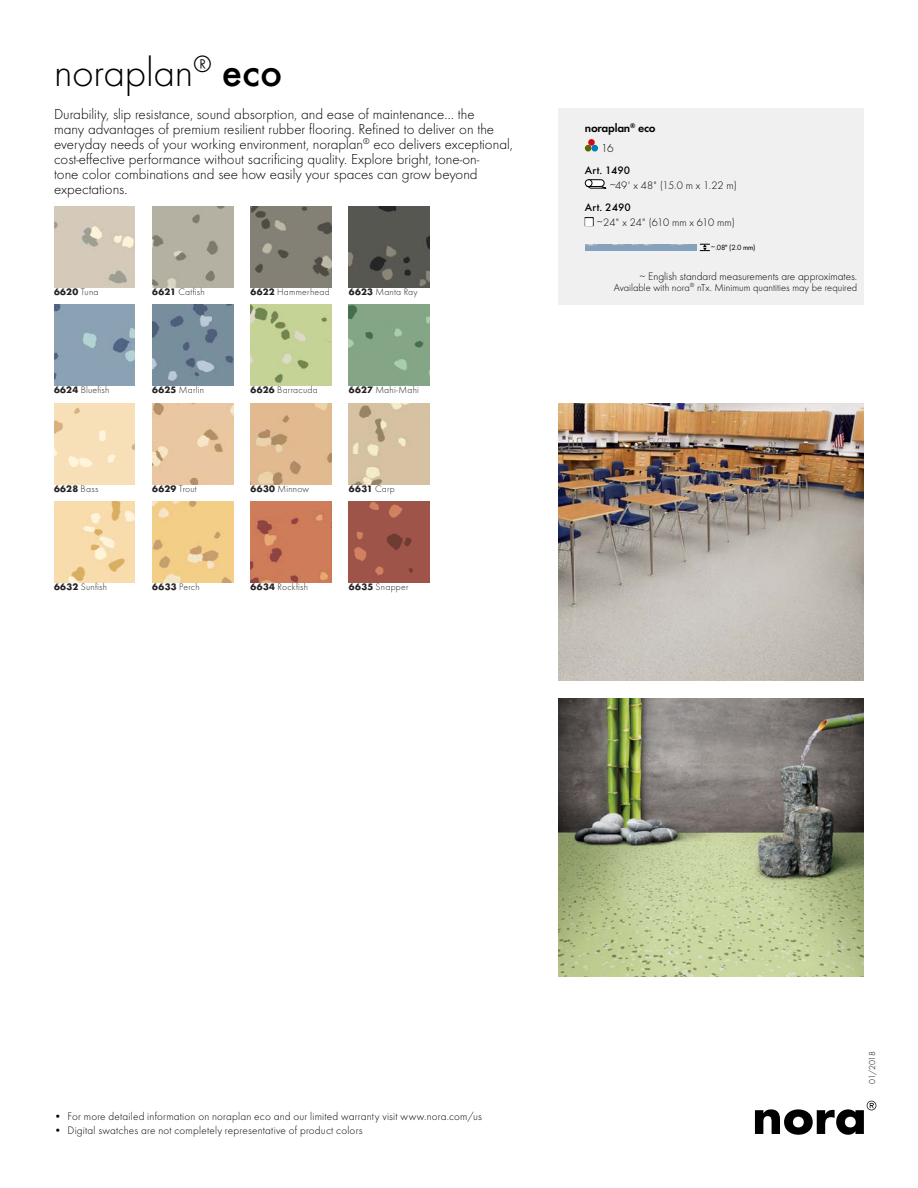
<style>
.page{position:relative;width:918px;height:1188px;background:#fff}
.page>*{position:absolute;margin:0;border:0;box-sizing:border-box;transform-origin:0 0}
.t1{font:300 42px "Futura";letter-spacing:-.005em;color:#000}
.t2{font:300 15px/15px "Futura";color:#000}
.t3{font:12px "Futura Dem";letter-spacing:-.02em;color:#000}
.t4{font:300 12px "Futura";color:#000}
.t5{font:300 11.25px "Futura";letter-spacing:.015em;color:#000}
.t6{font:300 11.25px "Futura";letter-spacing:-.015em;color:#000}
.t7{font:500 11.25px "Futura";letter-spacing:.01em;color:#000}
.t8{font:300 10.5px "Futura";color:#000}
.t9{font:300 9.75px "Futura";letter-spacing:.02em;color:#242122}
.t10{font:700 9.75px "Futura";letter-spacing:.04em;color:#242122}
.t11{font:300 9px "Futura";letter-spacing:-.04em;color:#000}
.t12{font:7.8px "Futura Boo";color:#000}
.s1{font-weight:500}
.s2{font-weight:300}
.s3{font-weight:700}
.s4{color:#fff}
</style>
<div class="page">
<img style="left:54px;top:305px;width:81px;height:81px">
<img style="left:54px;top:206px;width:81px;height:81px">
<img style="left:152px;top:206px;width:81px;height:81px">
<img style="left:152px;top:305px;width:81px;height:81px">
<img style="left:251px;top:206px;width:81px;height:81px">
<img style="left:251px;top:305px;width:81px;height:81px">
<img style="left:349px;top:206px;width:81px;height:81px">
<div style="left:349px;top:305px;width:81px;height:81px;background:#84a586"></div>
<div style="left:558px;top:108px;width:306px;height:196px;background:#f0f0f0"></div>
<img style="left:54px;top:403px;width:81px;height:81px">
<img style="left:54px;top:502px;width:81px;height:81px">
<img style="left:152px;top:403px;width:81px;height:81px">
<img style="left:152px;top:502px;width:81px;height:81px">
<img style="left:251px;top:502px;width:81px;height:81px">
<img style="left:251px;top:403px;width:81px;height:81px">
<img style="left:349px;top:403px;width:81px;height:81px">
<img style="left:349px;top:502px;width:81px;height:81px">
<img style="left:558px;top:698px;width:306px;height:278px">
<img style="left:558px;top:403px;width:306px;height:278px">
<div style="left:588px;top:139px;width:7px;height:7px;background:#d20a11;border-radius:50%"></div>
<div style="left:585px;top:145px;width:6px;height:7px;background:#5a6703;border-radius:50%"></div>
<div style="left:591px;top:145px;width:7px;height:7px;background:#007bbe;border-radius:50%"></div>
<svg style="left:585px;top:179px;width:21px;height:9px"></svg>
<div style="left:585px;top:217px;width:9px;height:9px;border:1px solid #000"></div>
<div style="left:585px;top:244px;width:112px;height:7px;background:#85a1bb"></div>
<svg style="left:585px;top:244px;width:13px;height:2px"></svg>
<svg style="left:612px;top:244px;width:13px;height:1px"></svg>
<svg style="left:632px;top:244px;width:21px;height:2px"></svg>
<svg style="left:670px;top:244px;width:18px;height:2px"></svg>
<svg style="left:700px;top:244px;width:10px;height:7px"></svg>
<svg style="left:755px;top:1101px;width:121px;height:34px"></svg>
<h1 class="t1" style="left:54px;top:48px;width:230px">noraplan<sup>®</sup> <span class="s1">eco</span></h1>
<p class="t2" style="left:54px;top:107px;width:460px">Durability, slip resistance, sound absorption, and ease of maintenance… the<br>many advantages of premium resilient rubber flooring. Refined to deliver on the everyday needs of your working environment, noraplan<sup>®</sup> eco delivers exceptional, cost-effective performance without sacrificing quality. Explore bright, tone-on-<br>tone color combinations and see how easily your spaces can grow beyond expectations.</p>
<p class="t10" style="left:54px;top:286px;width:46px">6620 <span class="s2">Tuna</span></p>
<p class="t9" style="left:152px;top:286px;width:54px"><span class="s3">6621</span> Catfish</p>
<p class="t9" style="left:251px;top:286px;width:81px"><span class="s3">6622</span> Hammerhead</p>
<p class="t9" style="left:349px;top:286px;width:70px"><span class="s3">6623</span> Manta Ray</p>
<p class="t9" style="left:54px;top:385px;width:57px"><span class="s3">6624</span> Bluefish</p>
<p class="t9" style="left:152px;top:385px;width:53px"><span class="s3">6625</span> Marlin</p>
<p class="t9" style="left:251px;top:385px;width:69px"><span class="s3">6626</span> Barracuda</p>
<p class="t9" style="left:349px;top:385px;width:72px"><span class="s3">6627</span> Mahi-Mahi</p>
<p class="t10" style="left:54px;top:483px;width:46px">6628 <span class="s2">Bass</span></p>
<p class="t9" style="left:152px;top:483px;width:46px"><span class="s3">6629</span> Trout</p>
<p class="t9" style="left:251px;top:483px;width:60px"><span class="s3">6630</span> Minnow</p>
<p class="t10" style="left:349px;top:483px;width:48px">6631 <span class="s2">Carp</span></p>
<p class="t9" style="left:54px;top:582px;width:54px"><span class="s3">6632</span> Sunfish</p>
<p class="t9" style="left:152px;top:582px;width:49px"><span class="s3">6633</span> Perch</p>
<p class="t9" style="left:251px;top:582px;width:59px"><span class="s3">6634</span> Rockfish</p>
<p class="t9" style="left:349px;top:582px;width:61px"><span class="s3">6635</span> Snapper</p>
<p class="t3" style="left:585px;top:119px;width:72px">noraplan<sup>®</sup> eco</p>
<p class="t4" style="left:601px;top:141px;width:14px">16</p>
<p class="t7" style="left:585px;top:164px;width:47px">Art. 1490</p>
<p class="t5" style="left:609px;top:178px;width:129px">~49' x 48" (15.0 m x 1.22 m)</p>
<p class="t7" style="left:585px;top:201px;width:48px">Art. 2490</p>
<p class="t6" style="left:585px;top:215px;width:151px"><span class="s4">■</span> ~24" x 24" (610 mm x 610 mm)</p>
<p class="t12" style="left:710px;top:243px;width:47px">~.08" (2.0 mm)</p>
<p class="t5" style="left:640px;top:270px;width:219px">∼ English standard measurements are approximates.</p>
<p class="t8" style="left:614px;top:281px;width:245px">Available with nora<sup>®</sup> nTx. Minimum quantities may be required</p>
<p class="t5" style="left:54px;top:1110px;width:429px">• For more detailed information on noraplan eco and our limited warranty visit www.nora.com/us</p>
<p class="t5" style="left:54px;top:1124px;width:310px">• Digital swatches are not completely representative of product colors</p>
<p class="t11" style="left:867px;top:1084px;width:34px;rotate:-90deg">01/2018</p>
</div>
